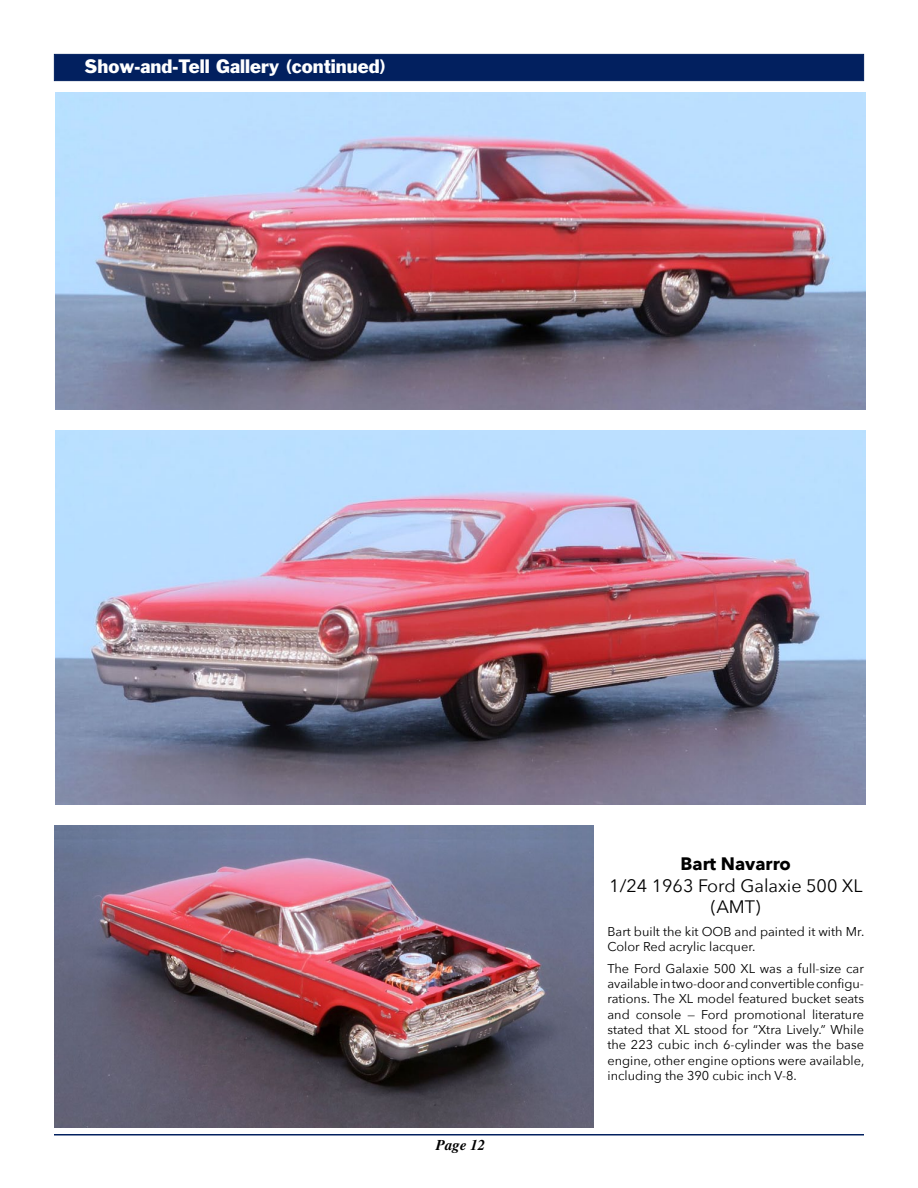
<style>
.page{position:relative;width:918px;height:1188px;background:#fff}
.page>*{position:absolute;margin:0;border:0;box-sizing:border-box;transform-origin:0 0}
.t1{font:18px "Franklin Gothic";color:#fff}
.t2{font:18px/21.6px "Avenir Next";color:#000;text-align:center}
.t3{font:700 18px "Avenir Next";color:#000}
.t4{font:italic 700 15px "Times";color:#000}
.t5{font:12.75px/15.3px "Avenir Next";color:#000}
</style>
<div class="page">
<hr style="left:54px;top:1134px;width:810px;height:2px;background:#02205f">
<div style="left:54px;top:54px;width:810px;height:27px;background:#02205f;border:1px solid #02205f"></div>
<img style="left:54px;top:826px;width:540px;height:301px">
<img style="left:56px;top:93px;width:810px;height:316px">
<img style="left:56px;top:431px;width:810px;height:373px">
<h1 class="t1" style="left:85px;top:55px;width:303px">Show-and-Tell Gallery (continued)</h1>
<p class="t4" style="left:436px;top:1136px;width:51px">Page 12</p>
<h1 class="t3" style="left:681px;top:848px;width:112px">Bart Navarro</h1>
<h1 class="t2" style="left:609px;top:874px;width:255px">1/24 1963 Ford Galaxie 500 XL (AMT)</h1>
<p class="t5" style="left:608px;top:923px;width:258px">Bart built the kit OOB and painted it with Mr.<br>Color Red acrylic lacquer.</p>
<p class="t5" style="left:608px;top:960px;width:258px;text-align:justify">The Ford Galaxie 500 XL was a full-size car available in two-door and convertible configu&shy;rations. The XL model featured bucket seats and console — Ford promotional literature stated that XL stood for “Xtra Lively.” While the 223 cubic inch 6-cylinder was the base engine, other engine options were available, including the 390 cubic inch V-8.</p>
</div>
